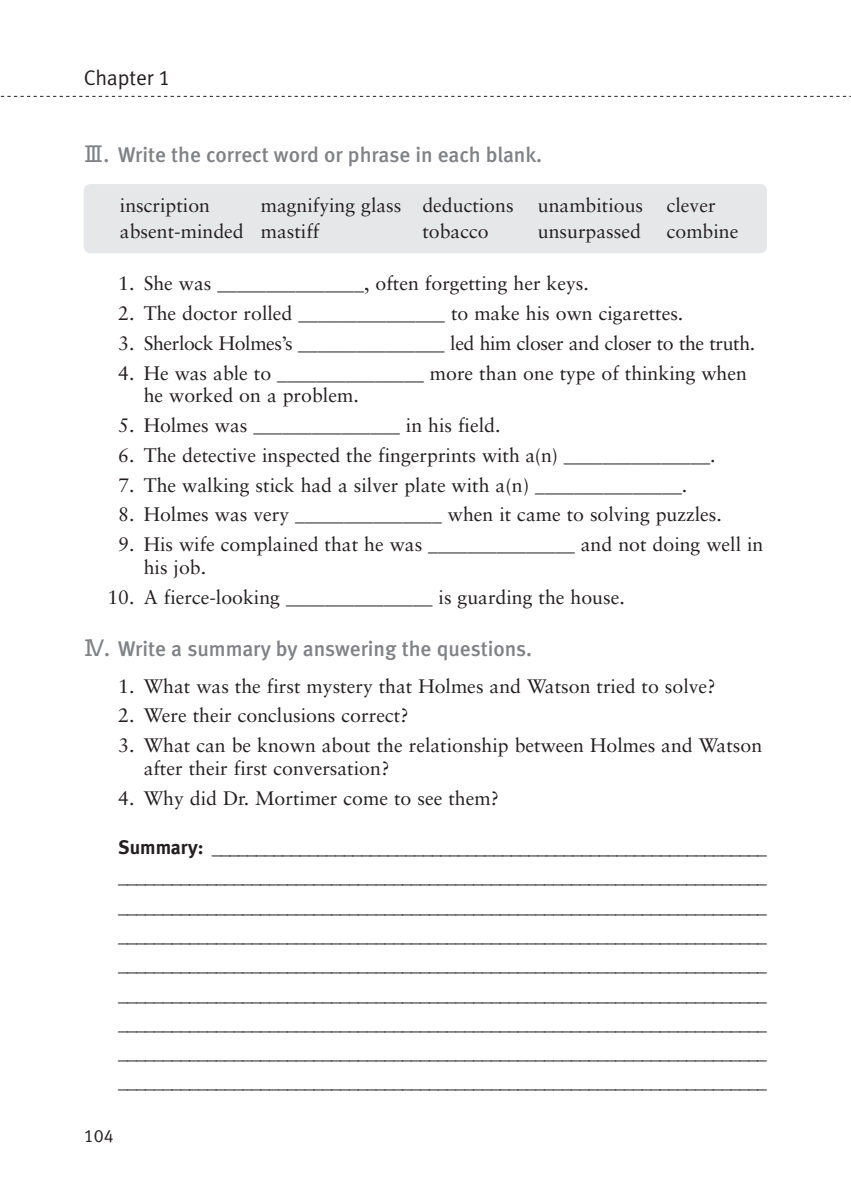
<style>
.page{position:relative;width:851px;height:1195px;background:#fff}
.page>*{position:absolute;margin:0;border:0;box-sizing:border-box;transform-origin:0 0}
.t1{font:500 21.2px "Meta";color:#808285}
.t2{font:21.2px "Meta Normal";letter-spacing:-.005em;color:#231f20}
.t3{font:19.6px/22.8px "Sabon LT";color:#231f20}
.t4{font:700 19.6px/29.4px "Sabon LT";color:#231f20;text-align:justify}
.t5{font:19.6px "Sabon LT";letter-spacing:-.02em;color:#231f20}
.t6{font:18px "Meta Normal LF Caps";color:#231f20}
.s1{font-family:"Meta Normal LF Caps"}
.s2{font-family:"Verdana";font-weight:400;font-size:22.8px}
.s3{font-family:"Meta"}
</style>
<div class="page">
<svg style="left:0;top:96px;width:851px;height:1px"></svg>
<div style="left:84px;top:184px;width:683px;height:69px;background:#e6e7e9;border-radius:7px"></div>
<p class="t2" style="left:84px;top:70px;width:88px">Chapter <span class="s1">1</span></p>
<p class="t1" style="left:84px;top:147px;width:460px"><span class="s2">III</span>. Write the correct word or phrase in each blank.</p>
<p class="t3" style="left:120px;top:193px;width:597px;line-height:26.4px;text-indent:141px">magnifying glass deductions unambitious clever absent-minded mastiff</p>
<p class="t3" style="left:120px;top:195px;width:92px">inscription</p>
<p class="t3" style="left:422px;top:222px;width:68px">tobacco</p>
<p class="t3" style="left:538px;top:222px;width:105px">unsurpassed</p>
<p class="t3" style="left:667px;top:222px;width:73px">combine</p>
<p class="t3" style="left:118px;top:274px;width:472px">1. She was _______________, often forgetting her keys.</p>
<p class="t3" style="left:118px;top:303px;width:567px">2. The doctor rolled _______________ to make his own cigarettes.</p>
<p class="t5" style="left:118px;top:335px;width:638px">3. Sherlock Holmes’s _______________ led him closer and closer to the truth.</p>
<p class="t3" style="left:144px;top:363px;width:605px;text-indent:-26px">4. He was able to _______________ more than one type of thinking when he worked on a problem.</p>
<p class="t3" style="left:118px;top:415px;width:384px">5. Holmes was _______________ in his field.</p>
<p class="t3" style="left:118px;top:445px;width:599px">6. The detective inspected the fingerprints with a(n) _______________.</p>
<p class="t3" style="left:118px;top:475px;width:570px">7. The walking stick had a silver plate with a(n) _______________.</p>
<p class="t3" style="left:118px;top:504px;width:605px">8. Holmes was very _______________ when it came to solving puzzles.</p>
<p class="t3" style="left:144px;top:534px;width:621px;text-indent:-26px">9. His wife complained that he was _______________ and not doing well in his job.</p>
<p class="t3" style="left:107px;top:587px;width:519px">10. A fierce-looking _______________ is guarding the house.</p>
<p class="t1" style="left:84px;top:640px;width:450px"><span class="s2">IV</span>. Write a summary by answering the questions.</p>
<p class="t3" style="left:118px;top:676px;width:599px">1. What was the first mystery that Holmes and Watson tried to solve?</p>
<p class="t3" style="left:118px;top:706px;width:292px">2. Were their conclusions correct?</p>
<p class="t3" style="left:144px;top:735px;width:620px;text-indent:-25px">3. What can be known about the relationship between Holmes and Watson after their first conversation?</p>
<p class="t3" style="left:118px;top:788px;width:382px">4. Why did Dr. Mortimer come to see them?</p>
<p class="t4" style="left:118px;top:834px;width:650px"><span class="s3">Summary:</span> _______________________________________________________________ _________________________________________________________________________ _________________________________________________________________________ _________________________________________________________________________ _________________________________________________________________________ _________________________________________________________________________ _________________________________________________________________________ _________________________________________________________________________ _________________________________________________________________________</p>
<p class="t6" style="left:84px;top:1124px;width:32px">104</p>
</div>
